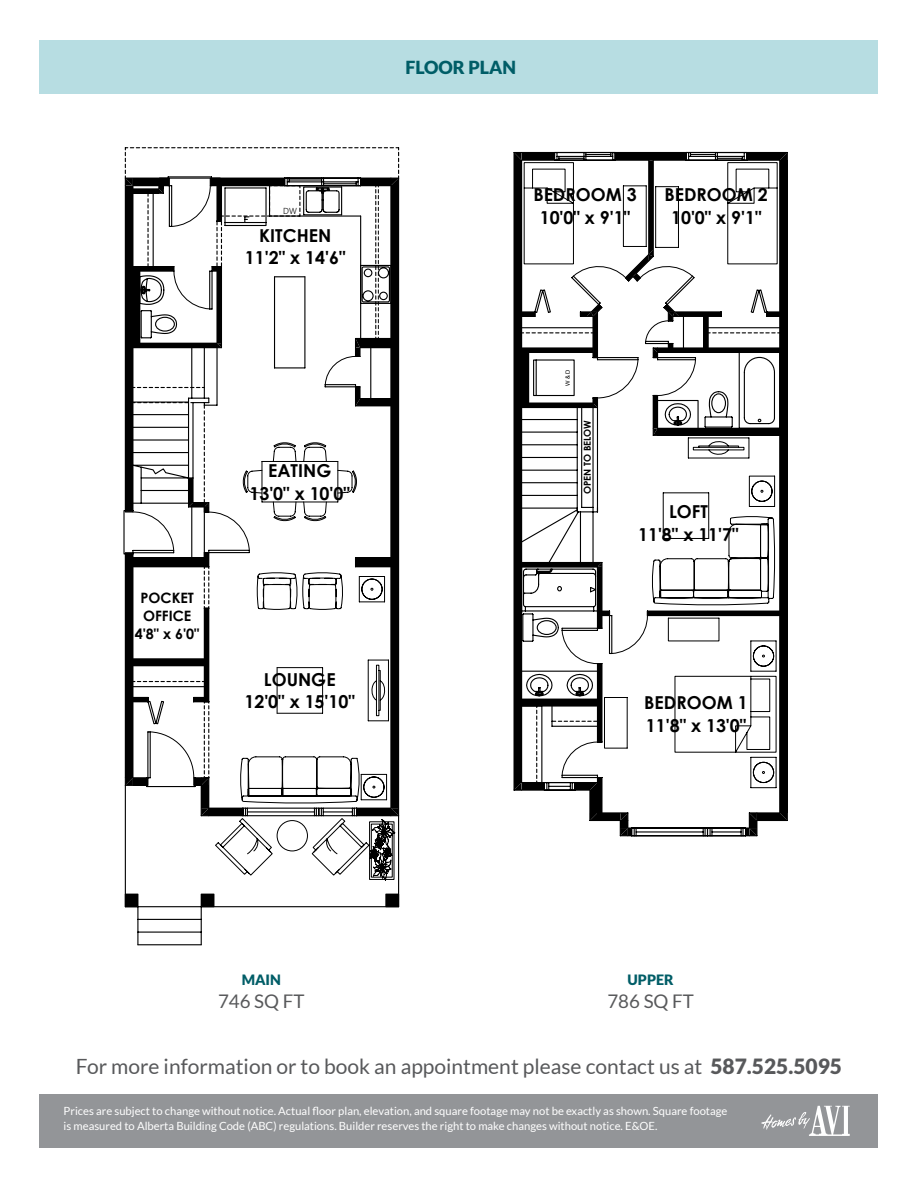
<style>
.page{position:relative;width:918px;height:1188px;background:#fff}
.page>*{position:absolute;margin:0;border:0;box-sizing:border-box;transform-origin:0 0}
.t1{font:21px "Lato";color:#58595b}
.t2{font:18.75px "Lato";color:#58595b}
.t3{font:900 18px "Lato";color:#005d67}
.t4{font:700 17.85px/22.6px "Century Gothic";color:#000;text-align:center}
.t5{font:700 14.25px/18.1px "Century Gothic";color:#000;text-align:center}
.t6{font:900 14.25px "Lato";color:#005d67}
.t7{font:11.25px "Lato";color:#fff}
.t8{font:700 9.6px "Century Gothic";color:#000}
.t9{font:300 8.55px "Malgun Gothic";color:#000}
.t10{font:5.85px "Arial";color:#000}
.s1{font-weight:900}
</style>
<div class="page">
<div style="left:40px;top:1094px;width:838px;height:54px;background:#939598"></div>
<svg style="left:761px;top:1106px;width:89px;height:30px"></svg>
<div style="left:40px;top:40px;width:838px;height:54px;background:#b7dde2"></div>
<div style="left:386px;top:894px;width:13px;height:13px;background:#000"></div>
<div style="left:385px;top:894px;width:14px;height:13px;border:1px solid #000"></div>
<div style="left:125px;top:894px;width:13px;height:13px;background:#000"></div>
<div style="left:201px;top:894px;width:13px;height:13px;background:#000"></div>
<svg style="left:215px;top:788px;width:180px;height:92px"></svg>
<svg style="left:124px;top:147px;width:276px;height:641px"></svg>
<hr style="left:277px;top:668px;width:1px;height:45px;background:#000">
<hr style="left:277px;top:713px;width:46px;height:1px;background:#000">
<hr style="left:277px;top:667px;width:46px;height:1px;background:#000">
<hr style="left:322px;top:668px;width:1px;height:45px;background:#000">
<hr style="left:125px;top:906px;width:274px;height:1px;background:#000">
<hr style="left:201px;top:907px;width:1px;height:38px;background:#000">
<hr style="left:137px;top:907px;width:1px;height:38px;background:#000">
<hr style="left:138px;top:932px;width:63px;height:1px;background:#000">
<hr style="left:138px;top:919px;width:63px;height:1px;background:#000">
<hr style="left:398px;top:816px;width:1px;height:91px;background:#000">
<hr style="left:125px;top:785px;width:1px;height:122px;background:#000">
<svg style="left:124px;top:177px;width:275px;height:229px"></svg>
<hr style="left:138px;top:944px;width:63px;height:1px;background:#000">
<hr style="left:160px;top:178px;width:60px;height:1px;background:#000">
<div style="left:277px;top:820px;width:31px;height:31px;border:1px solid #000;border-radius:50%"></div>
<div style="left:780px;top:160px;width:7px;height:653px;background:#000"></div>
<hr style="left:779px;top:616px;width:1px;height:197px;background:#000">
<hr style="left:787px;top:153px;width:1px;height:667px;background:#000">
<hr style="left:513px;top:153px;width:2px;height:637px;background:#000">
<div style="left:597px;top:778px;width:5px;height:35px;background:#000"></div>
<div style="left:590px;top:790px;width:7px;height:23px;background:#000"></div>
<hr style="left:589px;top:790px;width:1px;height:30px;background:#000">
<svg style="left:590px;top:812px;width:197px;height:25px"></svg>
<svg style="left:514px;top:151px;width:273px;height:284px"></svg>
<svg style="left:514px;top:441px;width:263px;height:350px"></svg>
<svg style="left:604px;top:185px;width:173px;height:603px"></svg>
<svg style="left:520px;top:315px;width:261px;height:469px"></svg>
<p class="t9" style="left:283px;top:206px;width:15px">DW</p>
<h3 class="t4" style="left:245px;top:223px;width:102px">KITCHEN<br>11'2" x 14'6"</h3>
<p class="t5" style="left:135px;top:588px;width:66px">POCKET<br>OFFICE<br>4'8" x 6'0"</p>
<h3 class="t4" style="left:249px;top:458px;width:102px">EATING<br>13'0" x 10'0"</h3>
<h3 class="t4" style="left:244px;top:667px;width:112px">LOUNGE<br>12'0" x 15'10"</h3>
<p class="t3" style="left:405px;top:57px;width:112px">FLOOR PLAN</p>
<h3 class="t4" style="left:533px;top:182px;width:105px">BEDROOM 3<br>10'0" x 9'1"</h3>
<h3 class="t4" style="left:665px;top:182px;width:105px">BEDROOM 2<br>10'0" x 9'1"</h3>
<p class="t10" style="left:564px;top:386px;width:18px;rotate:-90deg">W &amp; D</p>
<p class="t8" style="left:580px;top:494px;width:76px;rotate:-90deg">OPEN TO BELOW</p>
<h3 class="t4" style="left:638px;top:500px;width:102px">LOFT<br>11'8" x 11'7"</h3>
<h3 class="t4" style="left:644px;top:691px;width:105px;text-align:left">BEDROOM 1<br>11'8" x 13'0"</h3>
<p class="t6" style="left:242px;top:972px;width:41px">MAIN</p>
<p class="t2" style="left:218px;top:990px;width:88px">746 SQ FT</p>
<p class="t6" style="left:628px;top:972px;width:48px">UPPER</p>
<p class="t2" style="left:607px;top:990px;width:88px">786 SQ FT</p>
<p class="t1" style="left:76px;top:1055px;width:768px">For more information or to book an appointment please contact us at <span class="s1">587.525.5095</span></p>
<p class="t7" style="left:64px;top:1104px;width:665px">Prices are subject to change without notice. Actual floor plan, elevation, and square footage may not be exactly as shown. Square footage</p>
<p class="t7" style="left:64px;top:1120px;width:595px">is measured to Alberta Building Code (ABC) regulations. Builder reserves the right to make changes without notice. E&amp;OE.</p>
</div>
